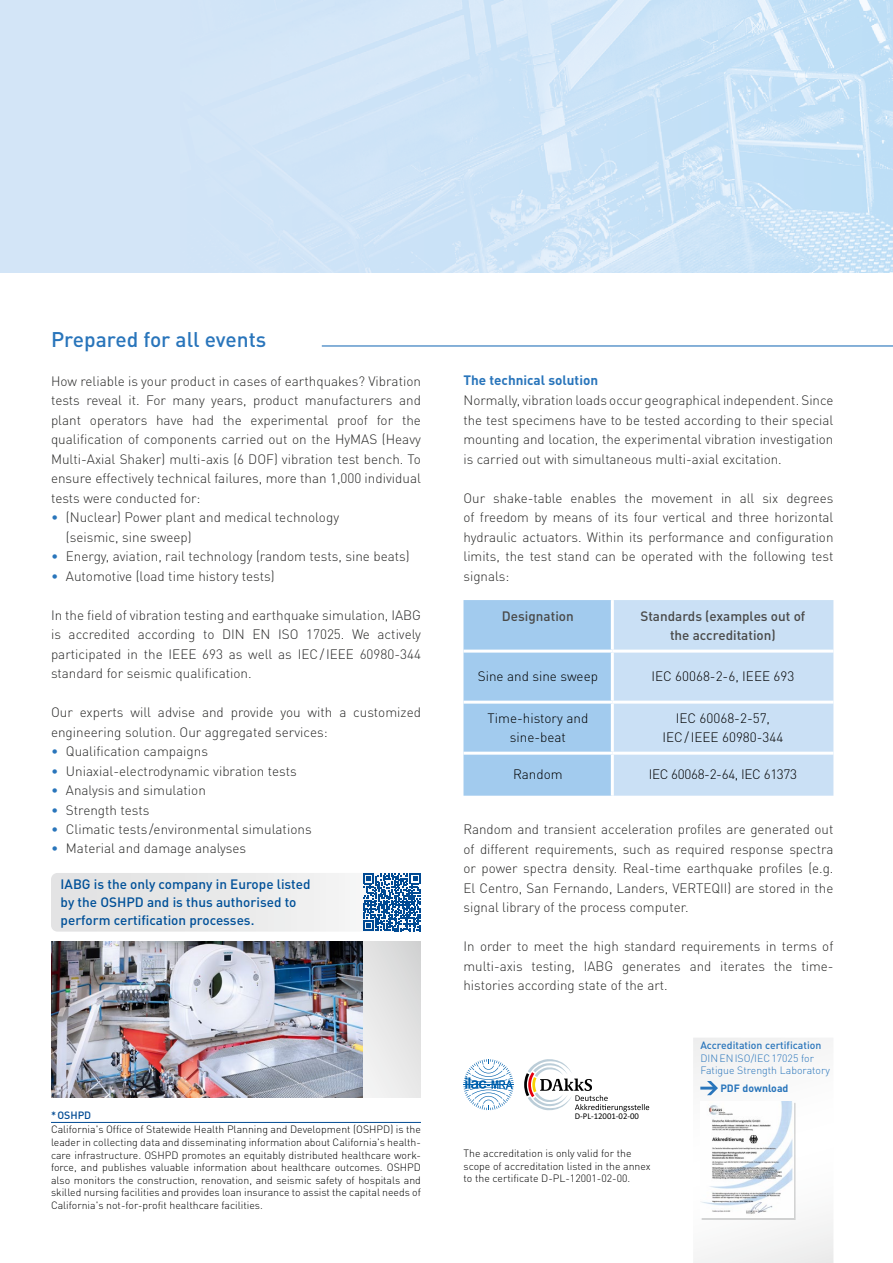
<style>
.page{position:relative;width:893px;height:1263px;background:#fff}
.page>*{position:absolute;margin:0;border:0;box-sizing:border-box;transform-origin:0 0}
.t1{font:500 21px "DINOT";color:#2975bb}
.t2{font:300 13.5px/19.5px "DINOT";color:#282827;text-align:justify}
.t3{font:300 13.5px/19.5px "DINOT";color:#000;text-align:center}
.t4{font:500 13.5px/18px "DINOT";color:#005098}
.t5{font:500 13.5px/19.5px "DINOT";color:#494948;text-align:center}
.t6{font:300 13.5px "DINOT";letter-spacing:-.025em;color:#000}
.t7{font:700 13.5px "DINOT";color:#2975bb}
.t8{font:300 10.5px/12.6px "DINOT";color:#000;text-align:justify}
.t9{font:300 10.5px/12.6px "DINOT";color:#2975bb}
.t10{font:500 10.5px "DINOT";color:#2975bb}
.t11{font:700 10.5px "DINOT";color:#2975bb}
.t12{font:500 10.5px "DINOT";color:#004a93}
.t13{font:8.7px "Calibri";color:#000}
.s1{color:#2975bb}
</style>
<div class="page">
<div style="left:0;top:0;width:893px;height:272px;background:#d3e5f7"></div>
<svg style="left:51px;top:873px;width:370px;height:59px"></svg>
<hr style="left:51px;top:1122px;width:370px;height:1px;background:#004a93">
<hr style="left:322px;top:345px;width:571px;height:2px;background:#2975bb">
<img style="left:366px;top:0;width:527px;height:272px">
<div style="left:51px;top:941px;width:370px;height:156px;background:linear-gradient(to bottom,#dadada,#f0f0f0)"></div>
<img style="left:51px;top:941px;width:312px;height:156px">
<svg style="left:524px;top:1059px;width:125px;height:52px"></svg>
<svg style="left:463px;top:1059px;width:51px;height:51px"></svg>
<svg style="left:693px;top:1038px;width:140px;height:225px"></svg>
<svg style="left:463px;top:600px;width:370px;height:196px"></svg>
<hr style="left:611px;top:600px;width:3px;height:50px;background:#fff">
<hr style="left:611px;top:653px;width:3px;height:48px;background:#fff">
<hr style="left:611px;top:704px;width:3px;height:48px;background:#fff">
<hr style="left:611px;top:755px;width:3px;height:41px;background:#fff">
<hr style="left:463px;top:650px;width:149px;height:3px;background:#fff">
<hr style="left:612px;top:650px;width:221px;height:3px;background:#fff">
<hr style="left:463px;top:701px;width:149px;height:3px;background:#fff">
<hr style="left:612px;top:701px;width:221px;height:3px;background:#fff">
<hr style="left:463px;top:752px;width:149px;height:3px;background:#fff">
<hr style="left:612px;top:752px;width:221px;height:3px;background:#fff">
<h1 class="t1" style="left:51px;top:326px;width:217px">Prepared for all events</h1>
<p class="t2" style="left:51px;top:371px;width:371px">How reliable is your product in cases of earthquakes? Vibration tests reveal it. For many years, product manufacturers and plant operators have had the experimental proof for the qualification of components carried out on the HyMAS (Heavy Multi-Axial Shaker) multi-axis (6 DOF) vibration test bench. To ensure effectively technical failures, more than 1,000 individual tests were conducted for:</p>
<p class="t2" style="left:66px;top:507px;width:275px;text-indent:-15px"><span class="s1">•</span> (Nuclear) Power plant and medical technology (seismic, sine sweep)</p>
<p class="t2" style="left:51px;top:546px;width:360px"><span class="s1">•</span> Energy, aviation, rail technology (random tests, sine beats)</p>
<p class="t2" style="left:51px;top:566px;width:225px"><span class="s1">•</span> Automotive (load time history tests)</p>
<p class="t2" style="left:51px;top:605px;width:371px">In the field of vibration testing and earthquake simulation, IABG is accredited according to DIN EN ISO 17025. We actively participated in the IEEE 693 as well as IEC / IEEE 60980-344 standard for seismic qualification.</p>
<p class="t2" style="left:51px;top:702px;width:371px">Our experts will advise and provide you with a customized engineering solution. Our aggregated services:</p>
<p class="t2" style="left:51px;top:741px;width:159px"><span class="s1">•</span> Qualification campaigns</p>
<p class="t2" style="left:51px;top:761px;width:247px"><span class="s1">•</span> Uniaxial-electrodynamic vibration tests</p>
<p class="t2" style="left:51px;top:780px;width:156px"><span class="s1">•</span> Analysis and simulation</p>
<p class="t2" style="left:51px;top:800px;width:100px"><span class="s1">•</span> Strength tests</p>
<p class="t2" style="left:51px;top:819px;width:262px"><span class="s1">•</span> Climatic tests /environmental simulations</p>
<p class="t2" style="left:51px;top:839px;width:197px"><span class="s1">•</span> Material and damage analyses</p>
<p class="t4" style="left:61px;top:875px;width:251px">IABG is the only company in Europe listed by the OSHPD and is thus authorised to perform certification processes.</p>
<p class="t12" style="left:51px;top:1108px;width:42px">* OSHPD</p>
<p class="t8" style="left:51px;top:1123px;width:371px">California's Office of Statewide Health Planning and Development (OSHPD) is the leader in collecting data and disseminating information about California's health&shy;care infrastructure. OSHPD promotes an equitably distributed healthcare work&shy;force, and publishes valuable information about healthcare outcomes. OSHPD also monitors the construction, renovation, and seismic safety of hospitals and skilled nursing facilities and provides loan insurance to assist the capital needs of California's not-for-profit healthcare facilities.</p>
<p class="t7" style="left:463px;top:372px;width:136px">The technical solution</p>
<p class="t2" style="left:463px;top:390px;width:371px">Normally, vibration loads occur geographical independent. Since the test specimens have to be tested according to their special mounting and location, the experimental vibration investigation is carried out with simultaneous multi-axial excitation.</p>
<p class="t2" style="left:463px;top:488px;width:371px">Our shake-table enables the movement in all six degrees of freedom by means of its four vertical and three horizontal hydraulic actuators. Within its performance and configuration limits, the test stand can be operated with the following test signals:</p>
<p class="t5" style="left:502px;top:606px;width:73px">Designation</p>
<p class="t5" style="left:640px;top:606px;width:167px">Standards (examples out of the accreditation)</p>
<p class="t3" style="left:478px;top:667px;width:122px">Sine and sine sweep</p>
<p class="t3" style="left:651px;top:667px;width:145px">IEC 60068-2-6, IEEE 693</p>
<p class="t3" style="left:488px;top:708px;width:102px">Time-history and sine-beat</p>
<p class="t3" style="left:662px;top:708px;width:123px">IEC 60068-2-57,<br>IEC / IEEE 60980-344</p>
<p class="t3" style="left:513px;top:764px;width:51px">Random</p>
<p class="t6" style="left:649px;top:766px;width:150px">IEC 60068-2-64, IEC 61373</p>
<p class="t2" style="left:463px;top:819px;width:371px">Random and transient acceleration profiles are generated out of different requirements, such as required response spectra or power spectra density. Real-time earthquake profiles (e.g.<br>El Centro, San Fernando, Landers, VERTEQII) are stored in the signal library of the process computer.</p>
<p class="t2" style="left:463px;top:936px;width:371px">In order to meet the high standard requirements in terms of multi-axis testing, IABG generates and iterates the time&shy;histories according state of the art.</p>
<p class="t13" style="left:575px;top:1111px;width:66px">D-PL-12001-02-00</p>
<p class="t8" style="left:464px;top:1147px;width:189px;text-align:left">The accreditation is only valid for the scope of accreditation listed in the annex to the certificate D-PL-12001-02-00.</p>
<p class="t10" style="left:700px;top:1038px;width:123px">Accreditation certification</p>
<p class="t9" style="left:700px;top:1051px;width:131px">DIN EN ISO/IEC 17025 for<br>Fatigue Strength Laboratory</p>
<p class="t11" style="left:720px;top:1081px;width:70px">PDF download</p>
</div>
